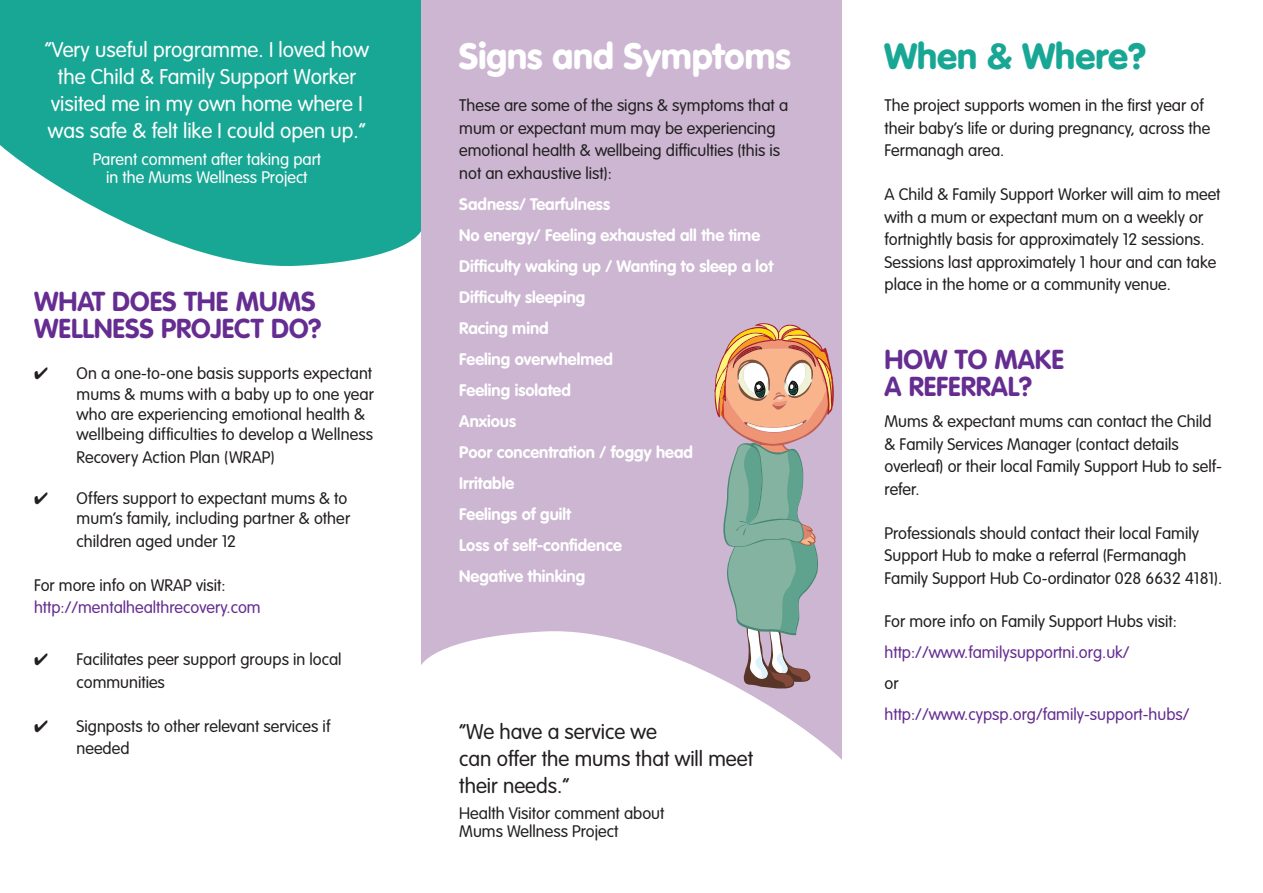
<style>
.page{position:relative;width:1263px;height:893px;background:#fff}
.page>*{position:absolute;margin:0;border:0;box-sizing:border-box;transform-origin:0 0}
.t1{font:900 36px "VAG Rounded";color:#fff}
.t2{font:900 36px "VAG Rounded";color:#19a795}
.t3{font:700 27px/27px "VAG Rounded";color:#652d91}
.t4{font:300 21px/27px "VAG Rounded";color:#fff;text-align:center}
.t5{font:300 21px/27px "VAG Rounded";color:#231f20}
.t6{font:300 16.5px/22.5px "VAG Rounded";color:#231f20}
.t7{font:700 16.5px/31px "VAG Rounded";color:#fff}
.t8{font:300 16.5px "VAG Rounded";color:#652d91}
.t9{font:300 16.5px/18px "VAG Rounded";color:#fff;text-align:center}
</style>
<div class="page">
<div style="left:421px;top:0;width:421px;height:893px;background:#ccb6d2"></div>
<svg style="left:0;top:0;width:421px;height:266px;background:#34b1a1"></svg>
<svg style="left:421px;top:631px;width:421px;height:262px;background:#fbf9fb"></svg>
<svg style="left:714px;top:323px;width:120px;height:365px"></svg>
<p class="t4" style="left:45px;top:37px;width:326px">“Very useful programme. I loved how the Child &amp; Family Support Worker visited me in my own home where I was safe &amp; felt like I could open up.”</p>
<p class="t9" style="left:93px;top:150px;width:230px">Parent comment after taking part in the Mums Wellness Project</p>
<h2 class="t3" style="left:34px;top:289px;width:41px">What</h2>
<h2 class="t3" style="left:112px;top:289px;width:17px">does</h2>
<h2 class="t3" style="left:184px;top:289px;width:16px">the</h2>
<h2 class="t3" style="left:236px;top:289px;width:43px">Mums</h2>
<h2 class="t3" style="left:34px;top:316px;width:39px">Wellness</h2>
<h2 class="t3" style="left:161px;top:316px;width:76px">Project</h2>
<h2 class="t3" style="left:271px;top:316px;width:52px">do?</h2>
<p class="t6" style="left:77px;top:364px;width:299px;line-height:20.2px;text-indent:-43px">✔ On a one-to-one basis supports expectant mums &amp; mums with a baby up to one year who are experiencing emotional health &amp; wellbeing difficulties to develop a Wellness</p>
<p class="t6" style="left:77px;top:446px;width:200px">Recovery Action Plan (WRAP)</p>
<p class="t6" style="left:34px;top:489px;width:318px;line-height:20.2px;text-align:right">✔ Offers support to expectant mums &amp; to mum’s family, including partner &amp; other</p>
<p class="t6" style="left:77px;top:530px;width:161px">children aged under 12</p>
<p class="t6" style="left:34px;top:574px;width:193px">For more info on WRAP visit:</p>
<p class="t8" style="left:34px;top:598px;width:228px">http://mentalhealthrecovery.com</p>
<p class="t6" style="left:77px;top:649px;width:267px;text-indent:-43px">✔ Facilitates peer support groups in local communities</p>
<p class="t6" style="left:77px;top:715px;width:255px;text-indent:-43px">✔ Signposts to other relevant services if needed</p>
<h1 class="t1" style="left:459px;top:34px;width:333px">Signs and Symptoms</h1>
<p class="t6" style="left:459px;top:95px;width:330px">These are some of the signs &amp; symptoms that a mum or expectant mum may be experiencing emotional health &amp; wellbeing difficulties (this is not an exhaustive list):</p>
<p class="t7" style="left:459px;top:189px;width:316px">Sadness/ Tearfulness<br>No energy/ Feeling exhausted all the time<br>Difficulty waking up / Wanting to sleep a lot<br>Difficulty sleeping<br>Racing mind<br>Feeling overwhelmed<br>Feeling isolated<br>Anxious<br>Poor concentration / foggy head<br>Irritable<br>Feelings of guilt<br>Loss of self-confidence<br>Negative thinking</p>
<p class="t5" style="left:459px;top:719px;width:295px">“We have a service we<br>can offer the mums that will meet their needs.”</p>
<p class="t6" style="left:459px;top:805px;width:207px;line-height:18px">Health Visitor comment about<br>Mums Wellness Project</p>
<h1 class="t2" style="left:884px;top:34px;width:263px">When &amp; Where?</h1>
<p class="t6" style="left:884px;top:95px;width:327px">The project supports women in the first year of their baby’s life or during pregnancy, across the<br>Fermanagh area.</p>
<p class="t6" style="left:884px;top:184px;width:338px">A Child &amp; Family Support Worker will aim to meet with a mum or expectant mum on a weekly or fortnightly basis for approximately 12 sessions.<br>Sessions last approximately 1 hour and can take place in the home or a community venue.</p>
<h2 class="t3" style="left:884px;top:347px;width:179px">How tomake a referral</h2>
<h2 class="t3" style="left:1019px;top:374px;width:14px">?</h2>
<p class="t6" style="left:884px;top:411px;width:339px">Mums &amp; expectant mums can contact the Child &amp; Family Services Manager (contact details overleaf) or their local Family Support Hub to self&shy;refer.</p>
<p class="t6" style="left:884px;top:522px;width:339px">Professionals should contact their local Family<br>Support Hub to make a referral (Fermanagh<br>Family Support Hub Co-ordinator 028 6632 4181).</p>
<p class="t6" style="left:884px;top:611px;width:294px">For more info on Family Support Hubs visit:</p>
<p class="t8" style="left:884px;top:643px;width:247px">http://www.familysupportni.org.uk/</p>
<p class="t6" style="left:884px;top:673px;width:16px">or</p>
<p class="t8" style="left:884px;top:705px;width:307px">http://www.cypsp.org/family-support-hubs/</p>
</div>
